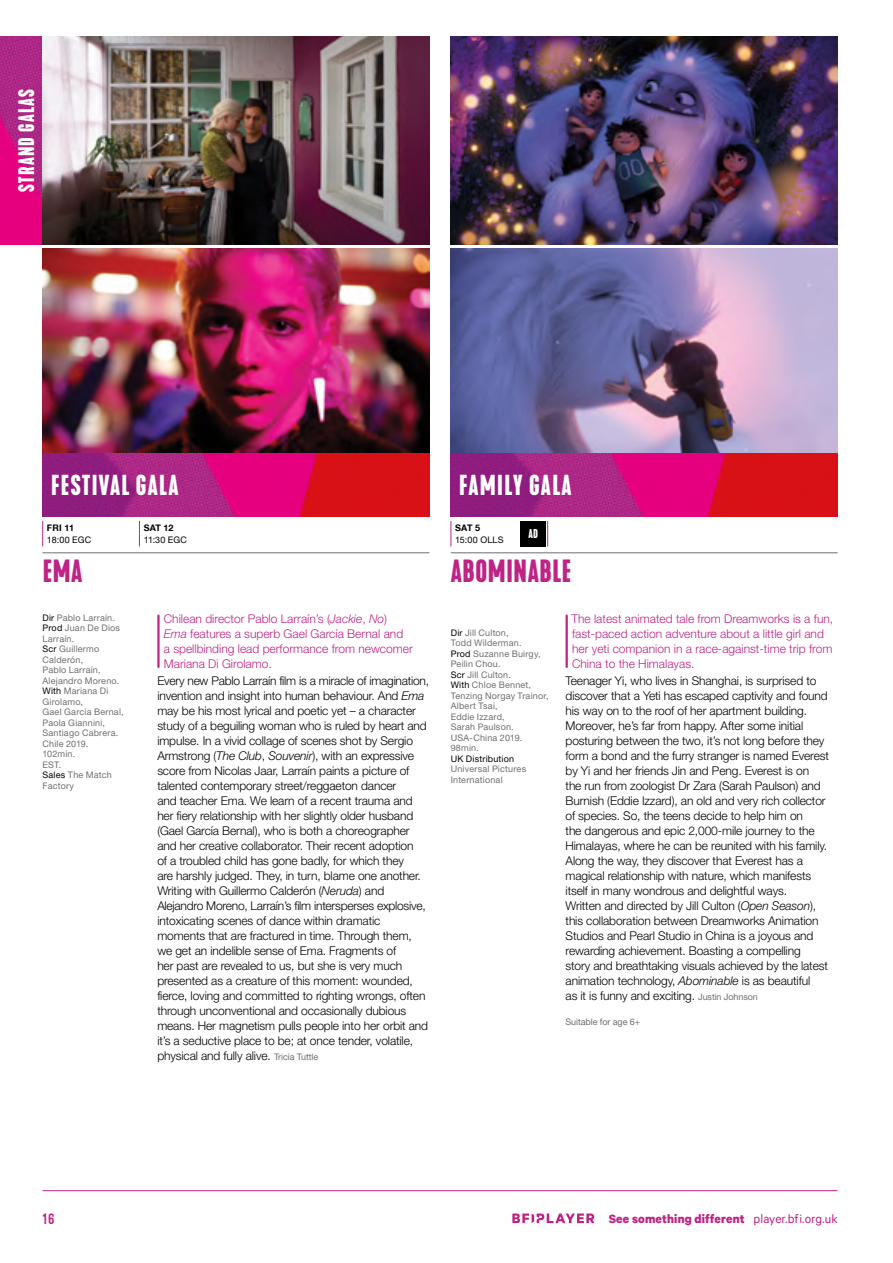
<style>
.page{position:relative;width:893px;height:1263px;background:#fff}
.page>*{position:absolute;margin:0;border:0;box-sizing:border-box;transform-origin:0 0}
.t1{font:600 condensed 30px "Kapra Neue";letter-spacing:.02em;color:#bd2485}
.t2{font:600 condensed 27px "Kapra Neue";letter-spacing:.05em;color:#fff}
.t3{font:600 condensed 21px "Kapra Neue";letter-spacing:.06em;color:#fff}
.t4{font:500 15px "Kapra Neue";color:#bd2485}
.t5{font:700 13.5px "Calibre";letter-spacing:.01em;color:#bd2485}
.t6{font:300 12px/15px "Helvetica Neue LT Std";letter-spacing:-.01em;color:#000}
.t7{font:300 12px/15px "Helvetica Neue LT Std";color:#bd2485}
.t8{font:600 condensed 12px "Kapra Neue";color:#fff}
.t9{font:9px/10.5px "Helvetica Neue LT Std";letter-spacing:.02em;color:#706f6f}
.t10{font:9px "Helvetica Neue LT Std";letter-spacing:.025em;color:#000}
.t11{font:9px "Helvetica Neue LT Std";letter-spacing:-.01em;color:#706f6f}
.t12{font:700 9px "Helvetica Neue LT";letter-spacing:.005em;color:#000}
.s1{color:#000}
.s2{font-style:italic}
.s3{font-weight:400;font-size:9px;color:#706f6f}
.s4{font-weight:400}
</style>
<div class="page">
<hr style="left:43px;top:553px;width:386px;height:1px;background:#706f6f">
<hr style="left:451px;top:553px;width:387px;height:1px;background:#706f6f">
<img style="left:43px;top:249px;width:386px;height:268px">
<img style="left:451px;top:249px;width:387px;height:268px">
<img style="left:0;top:36px;width:429px;height:208px">
<hr style="left:43px;top:1190px;width:795px;height:1px;background:#bd2485">
<img style="left:451px;top:36px;width:387px;height:208px">
<svg style="left:42px;top:521px;width:1px;height:25px"></svg>
<svg style="left:139px;top:521px;width:1px;height:25px"></svg>
<hr style="left:157px;top:616px;width:3px;height:51px;background:#bd2485">
<svg style="left:512px;top:1213px;width:83px;height:10px"></svg>
<svg style="left:451px;top:521px;width:1px;height:25px"></svg>
<hr style="left:566px;top:616px;width:2px;height:51px;background:#bd2485">
<svg style="left:520px;top:521px;width:28px;height:25px"></svg>
<h3 class="t3" style="left:13px;top:192px;width:104px;rotate:-90deg">STRAND GALAS</h3>
<h2 class="t2" style="left:51px;top:468px;width:129px">FESTIVAL GALA</h2>
<p class="t12" style="left:47px;top:522px;width:29px">FRI 11</p>
<p class="t12" style="left:144px;top:522px;width:31px">SAT 12</p>
<p class="t10" style="left:47px;top:535px;width:46px">18:00 EGC</p>
<p class="t10" style="left:144px;top:535px;width:45px">11:30 EGC</p>
<h1 class="t1" style="left:43px;top:552px;width:41px">EMA</h1>
<p class="t9" style="left:43px;top:612px;width:83px"><span class="s1">Dir</span> Pablo Larraín.<br><span class="s1">Prod</span> Juan De Dios<br>Larraín.<br><span class="s1">Scr</span> Guillermo<br>Calderón,<br>Pablo Larraín,<br>Alejandro Moreno.<br><span class="s1">With</span> Mariana Di<br>Girolamo,<br>Gael García Bernal,<br>Paola Giannini,<br>Santiago Cabrera.<br>Chile 2019.<br>102min.<br>EST.<br><span class="s1">Sales</span> The Match<br>Factory</p>
<p class="t7" style="left:164px;top:611px;width:250px">Chilean director Pablo Larraín’s (<span class="s2">Jackie</span>, <span class="s2">No</span>)<br><span class="s2">Ema</span> features a superb Gael García Bernal and<br>a spellbinding lead performance from newcomer Mariana Di Girolamo.</p>
<p class="t6" style="left:157px;top:673px;width:273px">Every new Pablo Larraín film is a miracle of imagination, invention and insight into human behaviour. And <span class="s2">Ema </span>may be his most lyrical and poetic yet – a character study of a beguiling woman who is ruled by heart and impulse. In a vivid collage of scenes shot by Sergio Armstrong (<span class="s2">The Club</span>, <span class="s2">Souvenir</span>), with an expressive score from Nicolas Jaar, Larraín paints a picture of talented contemporary street/reggaeton dancer<br>and teacher Ema. We learn of a recent trauma and her fiery relationship with her slightly older husband (Gael García Bernal), who is both a choreographer and her creative collaborator. Their recent adoption<br>of a troubled child has gone badly, for which they<br>are harshly judged. They, in turn, blame one another.<br>Writing with Guillermo Calderón (<span class="s2">Neruda</span>) and Alejandro Moreno, Larraín’s film intersperses explosive, intoxicating scenes of dance within dramatic moments that are fractured in time. Through them, we get an indelible sense of Ema. Fragments of<br>her past are revealed to us, but she is very much presented as a creature of this moment: wounded, fierce, loving and committed to righting wrongs, often through unconventional and occasionally dubious means. Her magnetism pulls people into her orbit and it’s a seductive place to be; at once tender, volatile, physical and fully alive. <span class="s3">Tricia Tuttle</span></p>
<h2 class="t2" style="left:459px;top:468px;width:114px">FAMILY GALA</h2>
<p class="t12" style="left:455px;top:522px;width:26px">SAT 5</p>
<p class="t10" style="left:455px;top:535px;width:50px">15:00 OLLS</p>
<h1 class="t1" style="left:451px;top:552px;width:122px">ABOMINABLE</h1>
<p class="t8" style="left:529px;top:526px;width:11px">AD</p>
<p class="t9" style="left:451px;top:627px;width:99px"><span class="s1">Dir</span> Jill Culton,<br>Todd Wilderman.<br><span class="s1">Prod</span> Suzanne Buirgy,<br>Peilin Chou.<br><span class="s1">Scr</span> Jill Culton.<br><span class="s1">With</span> Chloe Bennet,<br>Tenzing Norgay Trainor,<br>Albert Tsai,<br>Eddie Izzard,<br>Sarah Paulson.<br>USA-China 2019.<br>98min.</p>
<p class="t10" style="left:451px;top:753px;width:65px">UK Distribution</p>
<p class="t9" style="left:451px;top:764px;width:77px">Universal Pictures<br>International</p>
<p class="t7" style="left:571px;top:611px;width:263px">The latest animated tale from Dreamworks is a fun, fast-paced action adventure about a little girl and her yeti companion in a race-against-time trip from China to the Himalayas.</p>
<p class="t6" style="left:566px;top:673px;width:265px">Teenager Yi, who lives in Shanghai, is surprised to discover that a Yeti has escaped captivity and found his way on to the roof of her apartment building.<br>Moreover, he’s far from happy. After some initial posturing between the two, it’s not long before they form a bond and the furry stranger is named Everest by Yi and her friends Jin and Peng. Everest is on<br>the run from zoologist Dr Zara (Sarah Paulson) and Burnish (Eddie Izzard), an old and very rich collector of species. So, the teens decide to help him on<br>the dangerous and epic 2,000-mile journey to the Himalayas, where he can be reunited with his family.<br>Along the way, they discover that Everest has a magical relationship with nature, which manifests itself in many wondrous and delightful ways.<br>Written and directed by Jill Culton (<span class="s2">Open Season</span>), this collaboration between Dreamworks Animation Studios and Pearl Studio in China is a joyous and rewarding achievement. Boasting a compelling<br>story and breathtaking visuals achieved by the latest animation technology, <span class="s2">Abominable</span> is as beautiful<br>as it is funny and exciting. <span class="s3">Justin Johnson</span></p>
<p class="t11" style="left:566px;top:1017px;width:76px">Suitable for age 6+</p>
<p class="t4" style="left:43px;top:1209px;width:14px">16</p>
<p class="t5" style="left:609px;top:1210px;width:230px">See something different <span class="s4">player.bfi.org.uk</span></p>
</div>
